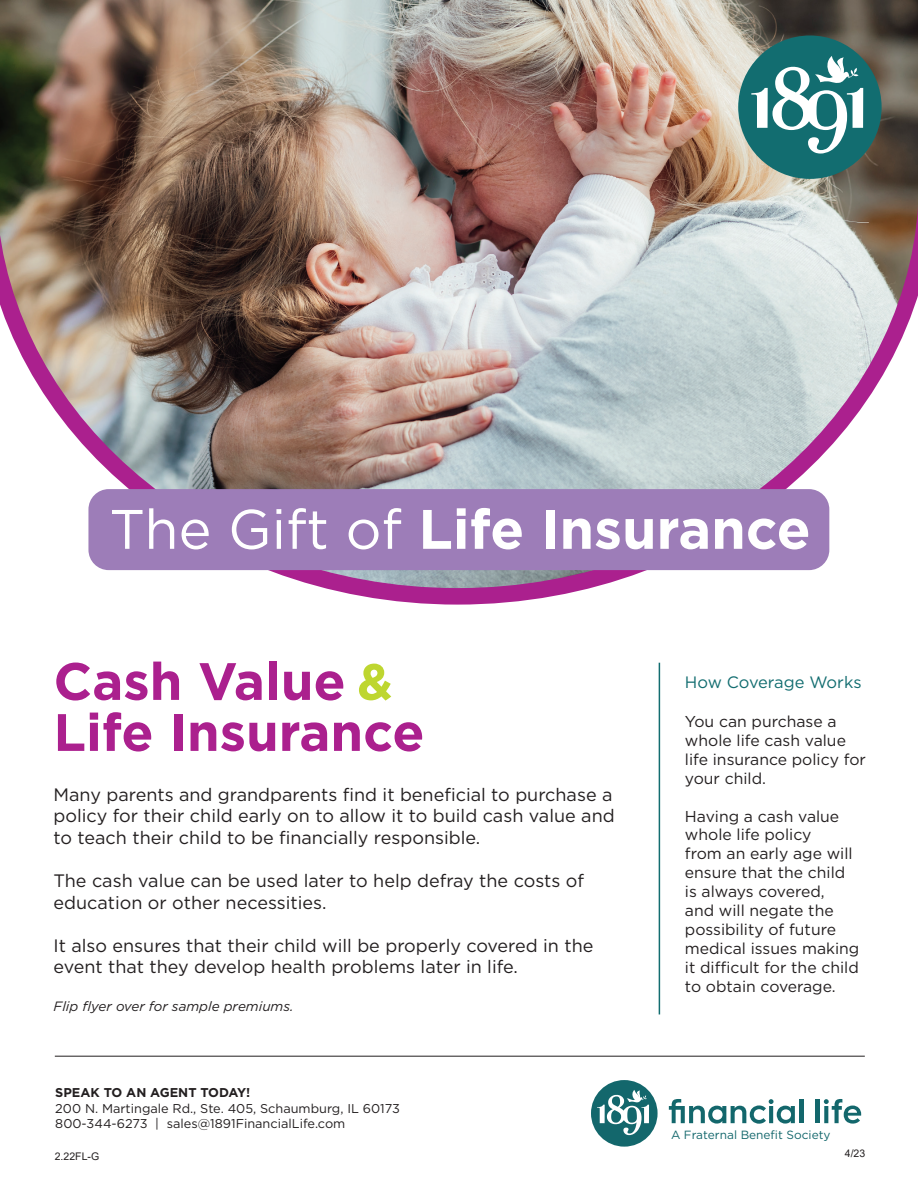
<style>
.page{position:relative;width:918px;height:1188px;background:#fff}
.page>*{position:absolute;margin:0;border:0;box-sizing:border-box;transform-origin:0 0}
.t1{font:700 55.5px "Gotham";color:#fff}
.t2{font:700 52.5px/51px "Gotham";color:#ab208e}
.t3{font:18px/21.6px "Gotham";color:#231f20}
.t4{font:16.5px "Gotham";color:#126d70}
.t5{font:15.75px/18.9px "Gotham";color:#231f20}
.t6{font:italic 13.5px "Gotham";color:#231f20}
.t7{font:12.75px/15.3px "Gotham";color:#231f20}
.t8{font:700 12.75px "Gotham";color:#231f20}
.t9{font:11.85px "Gotham";color:#13676c}
.t10{font:10.5px "Arial";color:#231f20}
.s1{font-weight:400}
.s2{font-size:51px;color:#bed630}
</style>
<div class="page">
<img style="left:0;top:0;width:918px;height:166px">
<hr style="left:659px;top:663px;width:1px;height:351px;background:#126d70">
<hr style="left:55px;top:1056px;width:810px;height:1px;background:#231f20">
<img style="left:0;top:166px;width:918px;height:439px">
<div style="left:88px;top:489px;width:741px;height:81px;background:#9d7db8;border-radius:20px"></div>
<svg style="left:669px;top:1099px;width:126px;height:25px"></svg>
<hr style="left:799px;top:1099px;width:4px;height:24px;background:#13676c">
<hr style="left:816px;top:1099px;width:4px;height:24px;background:#13676c">
<svg style="left:824px;top:1099px;width:37px;height:25px"></svg>
<svg style="left:591px;top:1080px;width:67px;height:67px"></svg>
<div style="left:738px;top:36px;width:144px;height:143px;background:#126d70;border-radius:50%"></div>
<svg style="left:751px;top:56px;width:112px;height:98px"></svg>
<h1 class="t1" style="left:109px;top:492px;width:703px"><span class="s1">The Gift of</span> Life Insurance</h1>
<h2 class="t2" style="left:54px;top:655px;width:373px">Cash Value <span class="s2">&amp;<br></span>Life Insurance</h2>
<p class="t3" style="left:54px;top:783px;width:563px">Many parents and grandparents find it beneficial to purchase a policy for their child early on to allow it to build cash value and to teach their child to be financially responsible.</p>
<p class="t3" style="left:54px;top:869px;width:532px">The cash value can be used later to help defray the costs of education or other necessities.</p>
<p class="t3" style="left:54px;top:934px;width:541px">It also ensures that their child will be properly covered in the event that they develop health problems later in life.</p>
<p class="t6" style="left:54px;top:998px;width:242px">Flip flyer over for sample premiums.</p>
<p class="t8" style="left:55px;top:1084px;width:197px">SPEAK TO AN AGENT TODAY!</p>
<p class="t7" style="left:55px;top:1100px;width:346px">200 N. Martingale Rd., Ste. 405, Schaumburg, IL 60173<br>800-344-6273 | sales@1891FinancialLife.com</p>
<p class="t10" style="left:55px;top:1149px;width:46px">2.22FL-G</p>
<p class="t4" style="left:685px;top:672px;width:178px">How Coverage Works</p>
<p class="t5" style="left:685px;top:712px;width:182px">You can purchase a whole life cash value life insurance policy for your child.</p>
<p class="t5" style="left:685px;top:806px;width:176px">Having a cash value whole life policy<br>from an early age will ensure that the child is always covered,<br>and will negate the possibility of future medical issues making it difficult for the child to obtain coverage.</p>
<p class="t9" style="left:671px;top:1127px;width:161px">A Fraternal Benefit Society</p>
<p class="t10" style="left:845px;top:1146px;width:22px">4/23</p>
</div>
